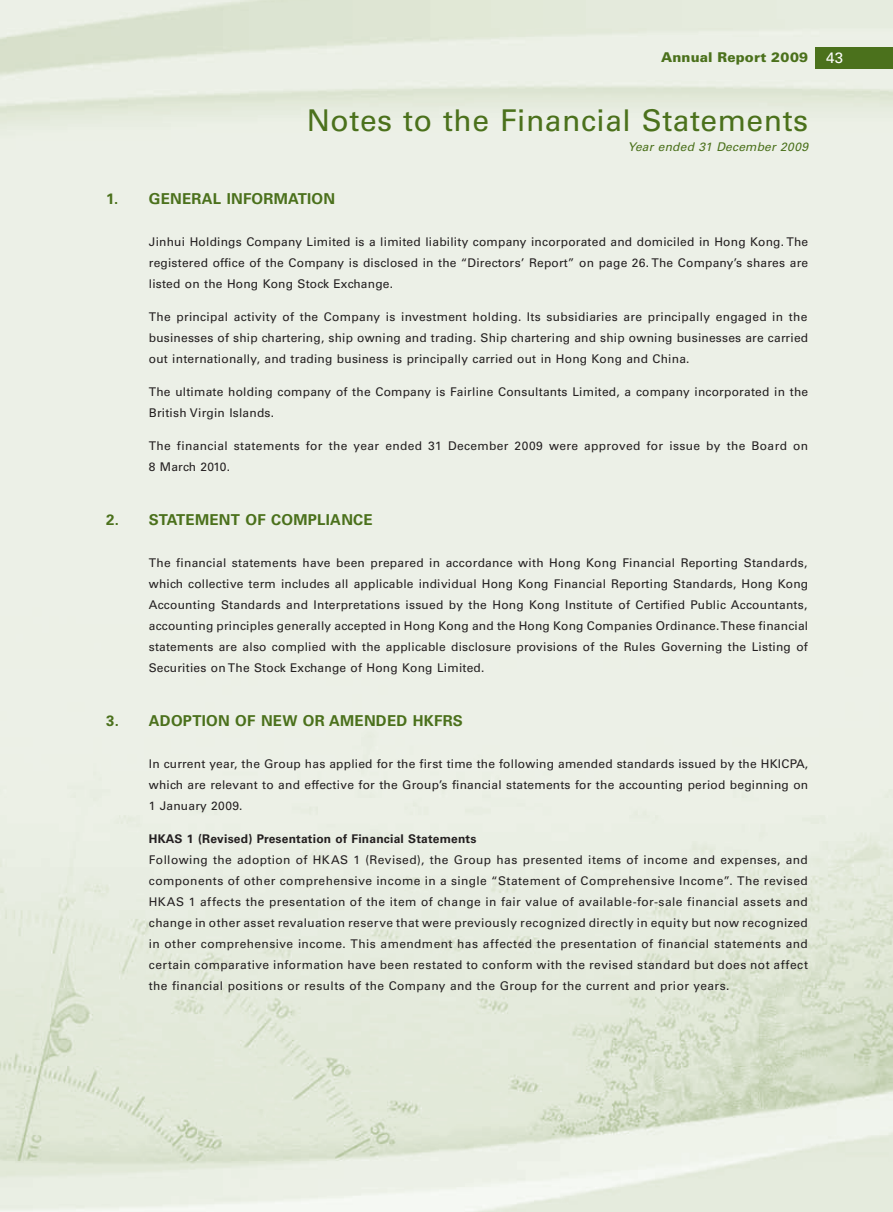
<style>
.page{position:relative;width:893px;height:1212px;background:#fff}
.page>*{position:absolute;margin:0;border:0;box-sizing:border-box;transform-origin:0 0}
.t1{font:30px "Univers LT Std";letter-spacing:.015em;color:#4b711c}
.t2{font:700 15px "Univers LT Std";letter-spacing:.015em;color:#4b711c}
.t3{font:900 13.5px "Univers LT Std";letter-spacing:.01em;color:#4b711c}
.t4{font:12px/21px "Univers LT Std";letter-spacing:.03em;color:#231f20;text-align:justify}
.t5{font:italic 12px "Univers LT Std";letter-spacing:.015em;color:#4b711c}
.s1{font-weight:400;font-size:15px;color:#fff}
.s2{font-weight:700}
</style>
<div class="page">
<img style="left:0;top:0;width:893px;height:1212px">
<div style="left:815px;top:48px;width:78px;height:21px;background:#4b711c"></div>
<p class="t3" style="left:661px;top:49px;width:183px">Annual Report 2009 <span class="s1">43</span></p>
<p class="t1" style="left:307px;top:103px;width:503px">Notes to the Financial Statements</p>
<p class="t5" style="left:628px;top:139px;width:182px">Year ended 31 December 2009</p>
<p class="t2" style="left:106px;top:190px;width:230px">1. GENERAL INFORMATION</p>
<p class="t4" style="left:149px;top:231px;width:661px">Jinhui Holdings Company Limited is a limited liability company incorporated and domiciled in Hong Kong. The registered office of the Company is disclosed in the “Directors’ Report” on page 26. The Company’s shares are listed on the Hong Kong Stock Exchange.</p>
<p class="t4" style="left:149px;top:306px;width:661px">The principal activity of the Company is investment holding. Its subsidiaries are principally engaged in the businesses of ship chartering, ship owning and trading. Ship chartering and ship owning businesses are carried out internationally, and trading business is principally carried out in Hong Kong and China.</p>
<p class="t4" style="left:149px;top:381px;width:661px">The ultimate holding company of the Company is Fairline Consultants Limited, a company incorporated in the<br>British Virgin Islands.</p>
<p class="t4" style="left:149px;top:435px;width:661px">The financial statements for the year ended 31 December 2009 were approved for issue by the Board on<br>8 March 2010.</p>
<p class="t2" style="left:106px;top:511px;width:268px">2. STATEMENT OF COMPLIANCE</p>
<p class="t4" style="left:149px;top:552px;width:661px">The financial statements have been prepared in accordance with Hong Kong Financial Reporting Standards, which collective term includes all applicable individual Hong Kong Financial Reporting Standards, Hong Kong Accounting Standards and Interpretations issued by the Hong Kong Institute of Certified Public Accountants, accounting principles generally accepted in Hong Kong and the Hong Kong Companies Ordinance. These financial statements are also complied with the applicable disclosure provisions of the Rules Governing the Listing of Securities on The Stock Exchange of Hong Kong Limited.</p>
<p class="t2" style="left:106px;top:712px;width:358px">3. ADOPTION OF NEW OR AMENDED HKFRS</p>
<p class="t4" style="left:149px;top:754px;width:661px">In current year, the Group has applied for the first time the following amended standards issued by the HKICPA, which are relevant to and effective for the Group’s financial statements for the accounting period beginning on 1 January 2009.</p>
<p class="t4" style="left:149px;top:829px;width:661px;text-align:left"><span class="s2">HKAS 1 (Revised) Presentation of Financial Statements<br></span>Following the adoption of HKAS 1 (Revised), the Group has presented items of income and expenses, and components of other comprehensive income in a single “Statement of Comprehensive Income”. The revised HKAS 1 affects the presentation of the item of change in fair value of available-for-sale financial assets and change in other asset revaluation reserve that were previously recognized directly in equity but now recognized in other comprehensive income. This amendment has affected the presentation of financial statements and certain comparative information have been restated to conform with the revised standard but does not affect the financial positions or results of the Company and the Group for the current and prior years.</p>
</div>
